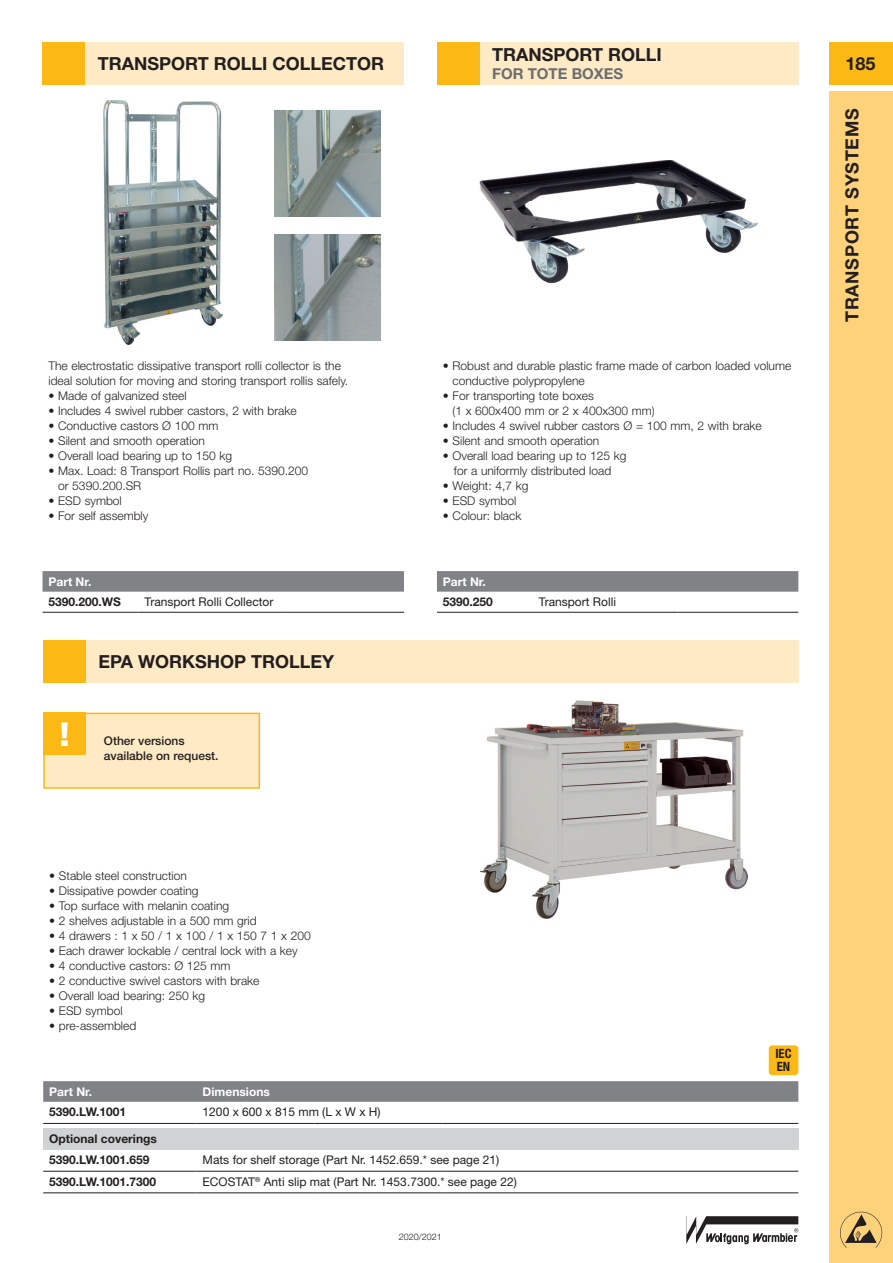
<style>
.page{position:relative;width:893px;height:1263px;background:#fff}
.page>*{position:absolute;margin:0;border:0;box-sizing:border-box;transform-origin:0 0}
.t1{font:700 expanded 33px "Helvetica Neue LT Std";color:#fff}
.t2{font:700 18px "Helvetica Neue LT Std";color:#231f20}
.t3{font:700 18px "Helvetica Neue LT Std";letter-spacing:.04em;color:#231f20}
.t4{font:700 15px "Helvetica Neue LT Std";color:#6c6d70}
.t5{font:700 condensed 12.75px/12.8px "Helvetica Neue LT Std";color:#231f20}
.t6{font:300 12px/15px "Helvetica Neue LT Std";color:#231f20}
.t7{font:12px "Helvetica Neue LT Std";color:#231f20}
.t8{font:700 12px/21.6px "Helvetica Neue LT Std";color:#231f20}
.t9{font:500 12px/15px "Helvetica Neue LT Std";color:#231f20}
.t10{font:700 12px "Helvetica Neue LT Std";color:#fff}
.t11{font:300 9px "Helvetica Neue LT Std";color:#231f20}
</style>
<div class="page">
<div style="left:829px;top:91px;width:64px;height:1172px;background:#fed17b"></div>
<svg style="left:840px;top:1212px;width:42px;height:36px"></svg>
<div style="left:829px;top:43px;width:64px;height:42px;background:#fcb814"></div>
<svg style="left:686px;top:1216px;width:112px;height:28px"></svg>
<div style="left:43px;top:640px;width:755px;height:43px;background:#feeac4"></div>
<div style="left:43px;top:640px;width:43px;height:43px;background:#fcb814"></div>
<div style="left:769px;top:1045px;width:29px;height:30px;background:#fcb814;border-radius:4px"></div>
<img style="left:480px;top:700px;width:267px;height:218px">
<div style="left:43px;top:713px;width:217px;height:76px;background:#feeac4;border:2px solid #fcb814"></div>
<div style="left:43px;top:713px;width:43px;height:42px;background:#fcb814"></div>
<div style="left:437px;top:43px;width:361px;height:42px;background:#feeac4"></div>
<div style="left:43px;top:43px;width:361px;height:42px;background:#feeac4"></div>
<div style="left:437px;top:43px;width:42px;height:42px;background:#fcb814"></div>
<div style="left:43px;top:43px;width:42px;height:42px;background:#fcb814"></div>
<img style="left:479px;top:160px;width:278px;height:124px">
<img style="left:104px;top:100px;width:118px;height:244px">
<img style="left:275px;top:111px;width:105px;height:105px">
<img style="left:275px;top:235px;width:105px;height:105px">
<svg style="left:43px;top:1081px;width:755px;height:21px;background:#828487"></svg>
<div style="left:43px;top:1128px;width:755px;height:21px;background:#d1d2d4"></div>
<hr style="left:43px;top:1171px;width:154px;height:1px;background:#231f20">
<hr style="left:197px;top:1171px;width:118px;height:1px;background:#231f20">
<hr style="left:315px;top:1171px;width:127px;height:1px;background:#231f20">
<hr style="left:442px;top:1171px;width:356px;height:1px;background:#231f20">
<hr style="left:43px;top:1192px;width:154px;height:1px;background:#231f20">
<hr style="left:197px;top:1192px;width:118px;height:1px;background:#231f20">
<hr style="left:315px;top:1192px;width:127px;height:1px;background:#231f20">
<hr style="left:442px;top:1192px;width:356px;height:1px;background:#231f20">
<hr style="left:43px;top:1123px;width:154px;height:1px;background:#231f20">
<hr style="left:197px;top:1123px;width:118px;height:1px;background:#231f20">
<hr style="left:315px;top:1123px;width:127px;height:1px;background:#231f20">
<hr style="left:442px;top:1123px;width:356px;height:1px;background:#231f20">
<svg style="left:43px;top:571px;width:361px;height:21px;background:#828487"></svg>
<hr style="left:43px;top:612px;width:96px;height:1px;background:#231f20">
<hr style="left:139px;top:612px;width:144px;height:1px;background:#231f20">
<hr style="left:283px;top:612px;width:121px;height:1px;background:#231f20">
<svg style="left:437px;top:571px;width:361px;height:21px;background:#828487"></svg>
<hr style="left:437px;top:612px;width:96px;height:1px;background:#231f20">
<hr style="left:533px;top:612px;width:144px;height:1px;background:#231f20">
<hr style="left:677px;top:612px;width:121px;height:1px;background:#231f20">
<h2 class="t2" style="left:98px;top:53px;width:288px">TRANSPORT ROLLI COLLECTOR</h2>
<h2 class="t2" style="left:492px;top:44px;width:171px">TRANSPORT ROLLI</h2>
<p class="t4" style="left:492px;top:65px;width:133px">FOR TOTE BOXES</p>
<p class="t6" style="left:49px;top:358px;width:301px">The electrostatic dissipative transport rolli collector is the ideal solution for moving and storing transport rollis safely.</p>
<p class="t6" style="left:49px;top:388px;width:140px">• Made of galvanized steel</p>
<p class="t6" style="left:49px;top:403px;width:250px">• Includes 4 swivel rubber castors, 2 with brake</p>
<p class="t6" style="left:49px;top:418px;width:171px">• Conductive castors Ø 100 mm</p>
<p class="t6" style="left:49px;top:433px;width:158px">• Silent and smooth operation</p>
<p class="t6" style="left:49px;top:448px;width:185px">• Overall load bearing up to 150 kg</p>
<p class="t6" style="left:58px;top:463px;width:252px;text-indent:-10px">• Max. Load: 8 Transport Rollis part no. 5390.200 or 5390.200.SR</p>
<p class="t6" style="left:49px;top:493px;width:75px">• ESD symbol</p>
<p class="t6" style="left:49px;top:508px;width:101px">• For self assembly</p>
<p class="t10" style="left:49px;top:574px;width:44px">Part Nr.</p>
<p class="t8" style="left:49px;top:591px;width:74px">5390.200.WS</p>
<p class="t7" style="left:145px;top:595px;width:130px">Transport Rolli Collector</p>
<h1 class="t1" style="left:58px;top:713px;width:14px">!</h1>
<h2 class="t2" style="left:98px;top:650px;width:237px">EPA WORKSHOP TROLLEY</h2>
<p class="t9" style="left:104px;top:733px;width:116px">Other versions available on request.</p>
<p class="t6" style="left:49px;top:868px;width:139px">• Stable steel construction</p>
<p class="t6" style="left:49px;top:883px;width:151px">• Dissipative powder coating</p>
<p class="t6" style="left:49px;top:898px;width:181px">• Top surface with melanin coating</p>
<p class="t6" style="left:49px;top:913px;width:209px">• 2 shelves adjustable in a 500 mm grid</p>
<p class="t6" style="left:49px;top:928px;width:263px">• 4 drawers : 1 x 50 / 1 x 100 / 1 x 150 7 1 x 200</p>
<p class="t6" style="left:49px;top:943px;width:250px">• Each drawer lockable / central lock with a key</p>
<p class="t6" style="left:49px;top:958px;width:183px">• 4 conductive castors: Ø 125 mm</p>
<p class="t6" style="left:49px;top:973px;width:212px">• 2 conductive swivel castors with brake</p>
<p class="t6" style="left:49px;top:988px;width:157px">• Overall load bearing: 250 kg</p>
<p class="t6" style="left:49px;top:1003px;width:75px">• ESD symbol</p>
<p class="t6" style="left:49px;top:1018px;width:89px">• pre-assembled</p>
<p class="t6" style="left:453px;top:358px;width:340px;text-indent:-10px">• Robust and durable plastic frame made of carbon loaded volume conductive polypropylene</p>
<p class="t6" style="left:453px;top:388px;width:204px;text-indent:-10px">• For transporting tote boxes<br>(1 x 600x400 mm or 2 x 400x300 mm)</p>
<p class="t6" style="left:443px;top:418px;width:320px">• Includes 4 swivel rubber castors Ø = 100 mm, 2 with brake</p>
<p class="t6" style="left:443px;top:433px;width:158px">• Silent and smooth operation</p>
<p class="t6" style="left:443px;top:448px;width:185px;text-align:center">• Overall load bearing up to 125 kg for a uniformly distributed load</p>
<p class="t6" style="left:443px;top:478px;width:87px">• Weight: 4,7 kg</p>
<p class="t6" style="left:443px;top:493px;width:75px">• ESD symbol</p>
<p class="t6" style="left:443px;top:508px;width:80px">• Colour: black</p>
<p class="t10" style="left:443px;top:574px;width:44px">Part Nr.</p>
<p class="t8" style="left:443px;top:591px;width:52px">5390.250</p>
<p class="t7" style="left:539px;top:595px;width:79px">Transport Rolli</p>
<p class="t5" style="left:775px;top:1047px;width:18px">IEC<br>EN</p>
<p class="t10" style="left:49px;top:1084px;width:44px">Part Nr.</p>
<p class="t10" style="left:203px;top:1084px;width:69px">Dimensions</p>
<p class="t8" style="left:49px;top:1101px;width:78px">5390.LW.1001</p>
<p class="t7" style="left:203px;top:1105px;width:180px">1200 x 600 x 815 mm (L x W x H)</p>
<p class="t8" style="left:49px;top:1127px;width:109px">Optional coverings<br>5390.LW.1001.659</p>
<p class="t7" style="left:203px;top:1153px;width:298px">Mats for shelf storage (Part Nr. 1452.659.* see page 21)</p>
<p class="t8" style="left:49px;top:1170px;width:108px">5390.LW.1001.7300</p>
<p class="t7" style="left:203px;top:1174px;width:316px">ECOSTAT<sup>®</sup> Anti slip mat (Part Nr. 1453.7300.* see page 22)</p>
<p class="t11" style="left:399px;top:1231px;width:45px">2020/2021</p>
<h2 class="t2" style="left:846px;top:53px;width:32px">185</h2>
<h2 class="t3" style="left:841px;top:322px;width:215px;rotate:-90deg">TRANSPORT SYSTEMS</h2>
</div>
